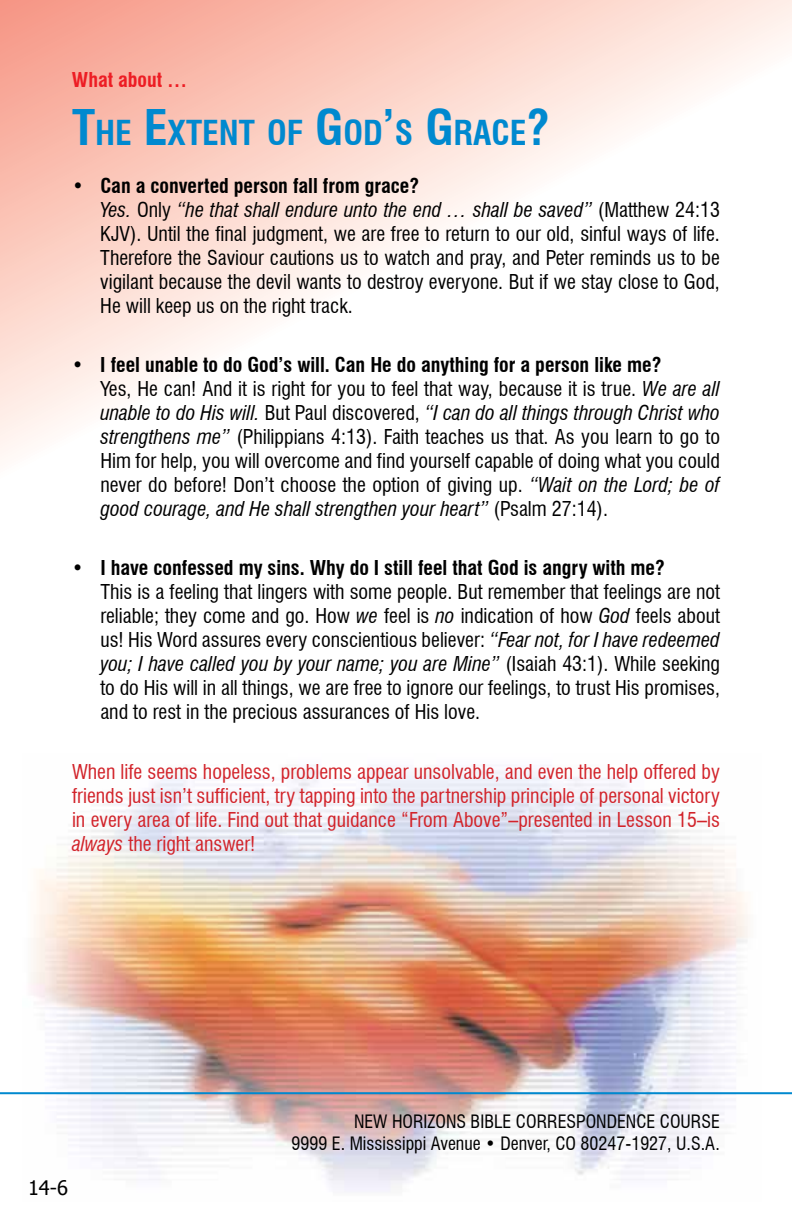
<style>
.page{position:relative;width:792px;height:1224px;background:#fff}
.page>*{position:absolute;margin:0;border:0;box-sizing:border-box;transform-origin:0 0}
.t1{font:700 condensed 33.6px "Swiss 721 BT";color:#0089cf}
.t2{font:condensed 20px/24px "Swiss 721 BT";color:#000}
.t3{font:condensed 20px/24px "Swiss 721 BT";color:#d2232a;text-align:justify}
.t4{font:700 condensed 20px "Swiss 721 BT";color:#000}
.t5{font:700 condensed 20px "Swiss 721 BT";color:#ed1d24}
.t6{font:20px "Tahoma";color:#000}
.t7{font:condensed 18px/21.6px "Swiss 721 BT";color:#000;text-align:right}
.s1{font-size:48px}
.s2{font-weight:700}
.s3{font-style:italic}
</style>
<div class="page">
<svg style="left:0;top:0;width:792px;height:457px"></svg>
<img style="left:23px;top:765px;width:739px;height:427px">
<hr style="left:0;top:1092px;width:792px;height:2px;background:#0089cf">
<p class="t5" style="left:72px;top:68px;width:117px">What about …</p>
<h1 class="t1" style="left:72px;top:112px;width:480px"><span class="s1">T</span>HE <span class="s1">E</span>XTENT OF <span class="s1">G</span>OD<span class="s1">’</span>S <span class="s1">G</span>RACE<span class="s1">?</span></h1>
<p class="t2" style="left:100px;top:174px;width:621px;text-indent:-28px"><span class="s2">• Can a converted person fall from grace?<br></span><span class="s3">Yes.</span> Only <span class="s3">“he that shall endure unto the end … shall be saved”</span> (Matthew 24:13<br>KJV). Until the final judgment, we are free to return to our old, sinful ways of life.<br>Therefore the Saviour cautions us to watch and pray, and Peter reminds us to be vigilant because the devil wants to destroy everyone. But if we stay close to God, He will keep us on the right track.</p>
<p class="t2" style="left:100px;top:353px;width:621px;text-indent:-28px"><span class="s2">• I feel unable to do God’s will. Can He do anything for a person like me?<br></span>Yes, He can! And it is right for you to feel that way, because it is true. <span class="s3">We are all unable to do His will.</span> But Paul discovered, <span class="s3">“I can do all things through Christ who strengthens me”</span> (Philippians 4:13). Faith teaches us that. As you learn to go to Him for help, you will overcome and find yourself capable of doing what you could never do before! Don’t choose the option of giving up. <span class="s3">“Wait on the Lord; be of good courage, and He shall strengthen your heart”</span> (Psalm 27:14).</p>
<p class="t4" style="left:72px;top:556px;width:594px">• I have confessed my sins. Why do I still feel that God is angry with me?</p>
<p class="t2" style="left:100px;top:580px;width:621px;text-align:justify">This is a feeling that lingers with some people. But remember that feelings are not reliable; they come and go. How <span class="s3">we</span> feel is <span class="s3">no</span> indication of how <span class="s3">God</span> feels about us! His Word assures every conscientious believer: <span class="s3">“Fear not, for I have redeemed you; I have called you by your name; you are Mine”</span> (Isaiah 43:1). While seeking to do His will in all things, we are free to ignore our feelings, to trust His promises, and to rest in the precious assurances of His love.</p>
<p class="t3" style="left:72px;top:760px;width:650px">When life seems hopeless, problems appear unsolvable, and even the help offered by friends just isn’t sufficient, try tapping into the partnership principle of personal victory in every area of life. Find out that guidance “From Above”–presented in Lesson 15–is <span class="s3">always</span> the right answer!</p>
<p class="t6" style="left:28px;top:1175px;width:42px">14-6</p>
<p class="t7" style="left:292px;top:1111px;width:430px">NEW HORIZONS BIBLE CORRESPONDENCE COURSE<br>9999 E. Mississippi Avenue • Denver, CO 80247-1927, U.S.A.</p>
</div>
